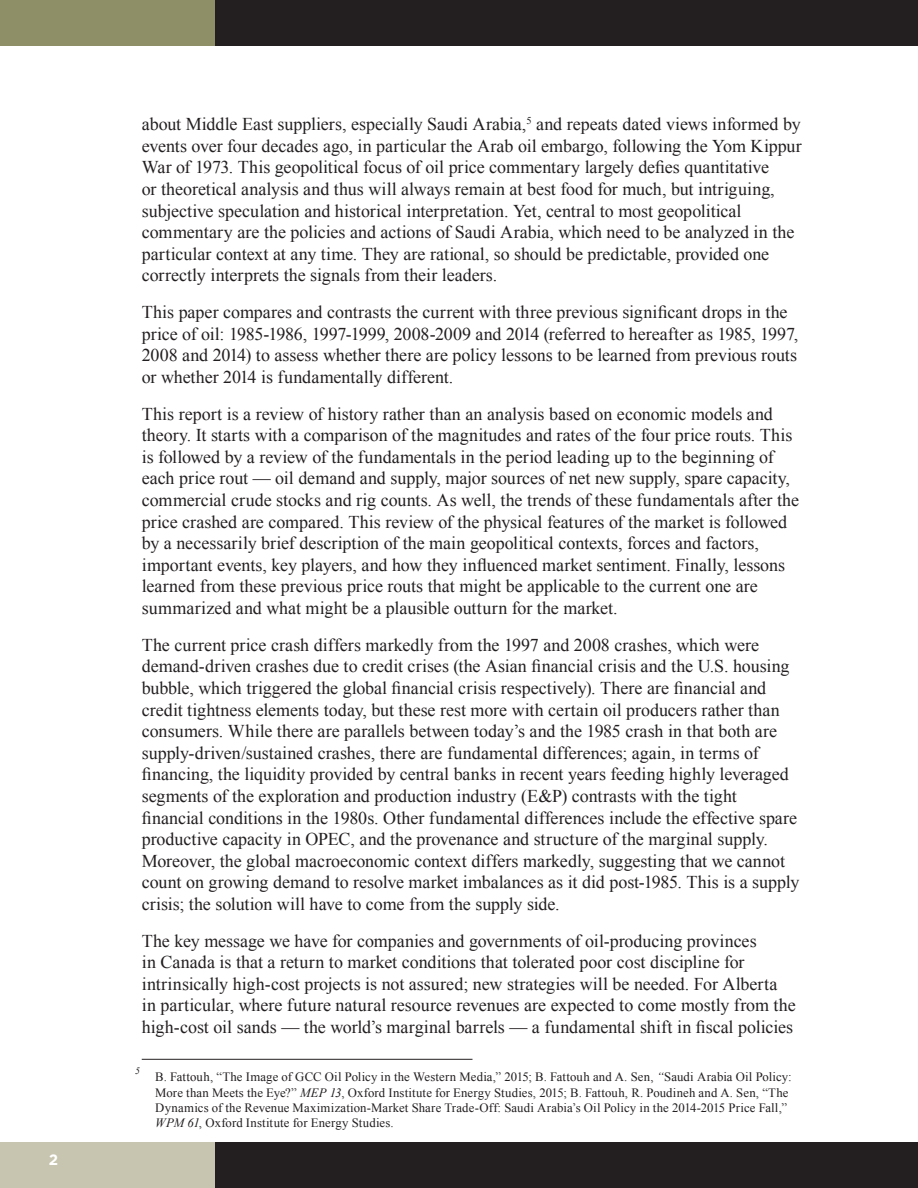
<style>
.page{position:relative;width:918px;height:1188px;background:#fff}
.page>*{position:absolute;margin:0;border:0;box-sizing:border-box;transform-origin:0 0}
.Body{font:18px/21.6px "Times New Roman";color:#231f20}
.t1{font:700 15px "Gotham";color:#fff}
.Footnote{font:12.75px/15.3px "Times New Roman";letter-spacing:.01em;color:#231f20}
.Footnote-2{font:italic 9.75px "Times New Roman";color:#231f20}
.s1{font-style:italic}
</style>
<div class="page">
<div style="left:0;top:1143px;width:215px;height:45px;background:#c7c5af"></div>
<div style="left:0;top:0;width:215px;height:45px;background:#8e8f66"></div>
<div style="left:215px;top:1143px;width:703px;height:45px;background:#231f20"></div>
<div style="left:215px;top:0;width:703px;height:45px;background:#231f20"></div>
<hr style="left:142px;top:1059px;width:330px;height:1px;background:#231f20">
<p class="t1" style="left:49px;top:1150px;width:11px">2</p>
<p class="Body" style="left:142px;top:113px;width:662px">about Middle East suppliers, especially Saudi Arabia,<sup>5</sup> and repeats dated views informed by events over four decades ago, in particular the Arab oil embargo, following the Yom Kippur War of 1973. This geopolitical focus of oil price commentary largely defies quantitative<br>or theoretical analysis and thus will always remain at best food for much, but intriguing, subjective speculation and historical interpretation. Yet, central to most geopolitical commentary are the policies and actions of Saudi Arabia, which need to be analyzed in the particular context at any time. They are rational, so should be predictable, provided one correctly interprets the signals from their leaders.</p>
<p class="Body" style="left:142px;top:301px;width:658px">This paper compares and contrasts the current with three previous significant drops in the price of oil: 1985-1986, 1997-1999, 2008-2009 and 2014 (referred to hereafter as 1985, 1997, 2008 and 2014) to assess whether there are policy lessons to be learned from previous routs or whether 2014 is fundamentally different.</p>
<p class="Body" style="left:142px;top:403px;width:659px">This report is a review of history rather than an analysis based on economic models and theory. It starts with a comparison of the magnitudes and rates of the four price routs. This is followed by a review of the fundamentals in the period leading up to the beginning of each price rout — oil demand and supply, major sources of net new supply, spare capacity, commercial crude stocks and rig counts. As well, the trends of these fundamentals after the price crashed are compared. This review of the physical features of the market is followed by a necessarily brief description of the main geopolitical contexts, forces and factors, important events, key players, and how they influenced market sentiment. Finally, lessons learned from these previous price routs that might be applicable to the current one are summarized and what might be a plausible outturn for the market.</p>
<p class="Body" style="left:142px;top:634px;width:659px">The current price crash differs markedly from the 1997 and 2008 crashes, which were demand-driven crashes due to credit crises (the Asian financial crisis and the U.S. housing bubble, which triggered the global financial crisis respectively). There are financial and credit tightness elements today, but these rest more with certain oil producers rather than consumers. While there are parallels between today’s and the 1985 crash in that both are supply-driven/sustained crashes, there are fundamental differences; again, in terms of financing, the liquidity provided by central banks in recent years feeding highly leveraged segments of the exploration and production industry (E&amp;P) contrasts with the tight financial conditions in the 1980s. Other fundamental differences include the effective spare productive capacity in OPEC, and the provenance and structure of the marginal supply.<br>Moreover, the global macroeconomic context differs markedly, suggesting that we cannot count on growing demand to resolve market imbalances as it did post-1985. This is a supply crisis; the solution will have to come from the supply side.</p>
<p class="Body" style="left:142px;top:930px;width:655px">The key message we have for companies and governments of oil-producing provinces<br>in Canada is that a return to market conditions that tolerated poor cost discipline for intrinsically high-cost projects is not assured; new strategies will be needed. For Alberta in particular, where future natural resource revenues are expected to come mostly from the high-cost oil sands — the world’s marginal barrels — a fundamental shift in fiscal policies</p>
<p class="Footnote-2" style="left:135px;top:1064px;width:6px">5</p>
<p class="Footnote" style="left:155px;top:1069px;width:638px">B. Fattouh, “The Image of GCC Oil Policy in the Western Media,” 2015; B. Fattouh and A. Sen, <span class="s1">“</span>Saudi Arabia Oil Policy:<br>More than Meets the Eye?” <span class="s1">MEP 13</span>, Oxford Institute for Energy Studies, 2015; B. Fattouh, R. Poudineh and A. Sen, “The Dynamics of the Revenue Maximization-Market Share Trade-Off: Saudi Arabia’s Oil Policy in the 2014-2015 Price Fall,” <span class="s1">WPM 61</span>, Oxford Institute for Energy Studies.</p>
</div>
